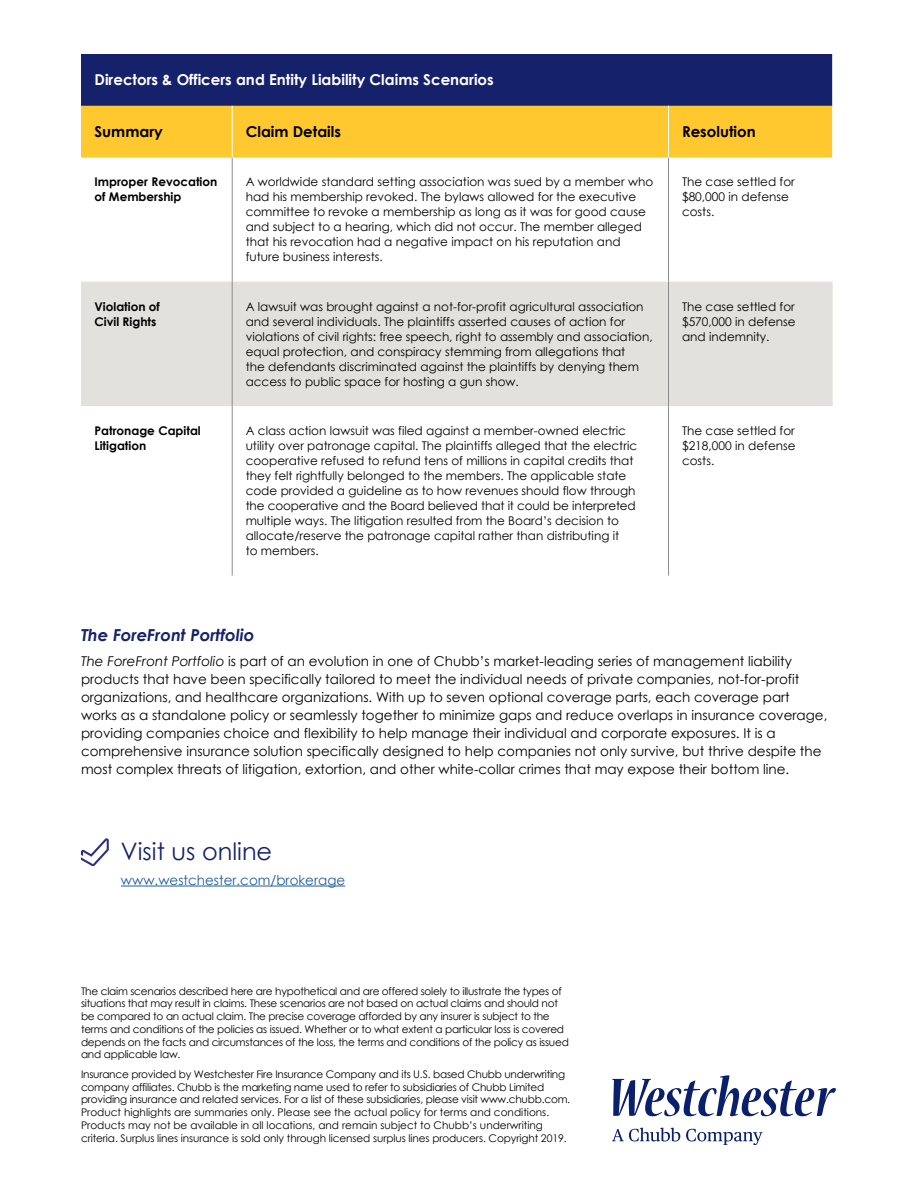
<style>
.page{position:relative;width:918px;height:1188px;background:#fff}
.page>*{position:absolute;margin:0;border:0;box-sizing:border-box;transform-origin:0 0}
.t1{font:24px "Century Gothic";color:#16216c}
.t2{font:italic 700 16.5px "Century Gothic";color:#16216c}
.t3{font:700 15px "Century Gothic";color:#fff}
.t4{font:700 15px "Century Gothic";color:#000}
.t5{font:13.5px/18px "Century Gothic";color:#000}
.t6{font:13.5px "Century Gothic";color:#215e9e}
.t7{font:12px/15px "Century Gothic";color:#000}
.t8{font:700 12px/15px "Century Gothic";color:#000}
.t9{font:10.5px/12.8px "Century Gothic";letter-spacing:-.02em;color:#000}
.s1{font-style:italic}
</style>
<div class="page">
<div style="left:81px;top:54px;width:752px;height:52px;background:#16216c"></div>
<div style="left:81px;top:106px;width:752px;height:52px;background:#ffc82e"></div>
<div style="left:81px;top:282px;width:752px;height:124px;background:#e2e1dd"></div>
<hr style="left:832px;top:54px;width:1px;height:52px;background:#fff">
<hr style="left:832px;top:106px;width:1px;height:51px;background:#fff">
<hr style="left:232px;top:157px;width:1px;height:125px;background:#8c8d8e">
<hr style="left:668px;top:157px;width:1px;height:125px;background:#8c8d8e">
<hr style="left:232px;top:282px;width:1px;height:124px;background:#8c8d8e">
<hr style="left:668px;top:282px;width:1px;height:124px;background:#8c8d8e">
<hr style="left:232px;top:406px;width:1px;height:170px;background:#8c8d8e">
<hr style="left:668px;top:406px;width:1px;height:170px;background:#8c8d8e">
<hr style="left:232px;top:106px;width:1px;height:51px;background:#fff">
<hr style="left:668px;top:106px;width:1px;height:51px;background:#fff">
<svg style="left:81px;top:838px;width:28px;height:28px"></svg>
<hr style="left:121px;top:886px;width:224px;height:1px;background:#215e9e">
<svg style="left:612px;top:1076px;width:224px;height:40px"></svg>
<svg style="left:612px;top:1128px;width:68px;height:13px"></svg>
<svg style="left:686px;top:1129px;width:77px;height:16px"></svg>
<p class="t3" style="left:94px;top:71px;width:401px">Directors &amp; Officers and Entity Liability Claims Scenarios</p>
<p class="t4" style="left:94px;top:122px;width:70px">Summary</p>
<p class="t4" style="left:246px;top:122px;width:97px">Claim Details</p>
<p class="t4" style="left:682px;top:122px;width:75px">Resolution</p>
<p class="t8" style="left:94px;top:174px;width:124px">Improper Revocation of Membership</p>
<p class="t7" style="left:246px;top:174px;width:409px">A worldwide standard setting association was sued by a member who had his membership revoked. The bylaws allowed for the executive committee to revoke a membership as long as it was for good cause and subject to a hearing, which did not occur. The member alleged that his revocation had a negative impact on his reputation and future business interests.</p>
<p class="t7" style="left:682px;top:174px;width:114px">The case settled for $80,000 in defense costs.</p>
<p class="t8" style="left:94px;top:299px;width:67px">Violation of<br>Civil Rights</p>
<p class="t7" style="left:246px;top:299px;width:408px">A lawsuit was brought against a not-for-profit agricultural association and several individuals. The plaintiffs asserted causes of action for violations of civil rights: free speech, right to assembly and association, equal protection, and conspiracy stemming from allegations that<br>the defendants discriminated against the plaintiffs by denying them access to public space for hosting a gun show.</p>
<p class="t7" style="left:682px;top:299px;width:115px;text-align:justify">The case settled for $570,000 in defense and indemnity.</p>
<p class="t8" style="left:94px;top:423px;width:108px">Patronage Capital<br>Litigation</p>
<p class="t7" style="left:246px;top:423px;width:393px">A class action lawsuit was filed against a member-owned electric utility over patronage capital. The plaintiffs alleged that the electric cooperative refused to refund tens of millions in capital credits that they felt rightfully belonged to the members. The applicable state code provided a guideline as to how revenues should flow through the cooperative and the Board believed that it could be interpreted multiple ways. The litigation resulted from the Board’s decision to allocate/reserve the patronage capital rather than distributing it<br>to members.</p>
<p class="t7" style="left:682px;top:423px;width:115px;text-align:justify">The case settled for $218,000 in defense costs.</p>
<h2 class="t2" style="left:81px;top:624px;width:175px">The ForeFront Portfolio</h2>
<p class="t5" style="left:81px;top:652px;width:748px"><span class="s1">The ForeFront Portfolio</span> is part of an evolution in one of Chubb’s market-leading series of management liability products that have been specifically tailored to meet the individual needs of private companies, not-for-profit organizations, and healthcare organizations. With up to seven optional coverage parts, each coverage part works as a standalone policy or seamlessly together to minimize gaps and reduce overlaps in insurance coverage, providing companies choice and flexibility to help manage their individual and corporate exposures. It is a comprehensive insurance solution specifically designed to help companies not only survive, but thrive despite the most complex threats of litigation, extortion, and other white-collar crimes that may expose their bottom line.</p>
<h1 class="t1" style="left:121px;top:837px;width:153px">Visit us online</h1>
<p class="t6" style="left:121px;top:872px;width:226px">www.westchester.com/brokerage</p>
<p class="t9" style="left:81px;top:984px;width:489px">The claim scenarios described here are hypothetical and are offered solely to illustrate the types of situations that may result in claims. These scenarios are not based on actual claims and should not be compared to an actual claim. The precise coverage afforded by any insurer is subject to the terms and conditions of the policies as issued. Whether or to what extent a particular loss is covered depends on the facts and circumstances of the loss, the terms and conditions of the policy as issued and applicable law.</p>
<p class="t9" style="left:81px;top:1067px;width:491px">Insurance provided by Westchester Fire Insurance Company and its U.S. based Chubb underwriting company affiliates. Chubb is the marketing name used to refer to subsidiaries of Chubb Limited providing insurance and related services. For a list of these subsidiaries, please visit www.chubb.com.<br>Product highlights are summaries only. Please see the actual policy for terms and conditions.<br>Products may not be available in all locations, and remain subject to Chubb’s underwriting criteria. Surplus lines insurance is sold only through licensed surplus lines producers. Copyright 2019.</p>
</div>
